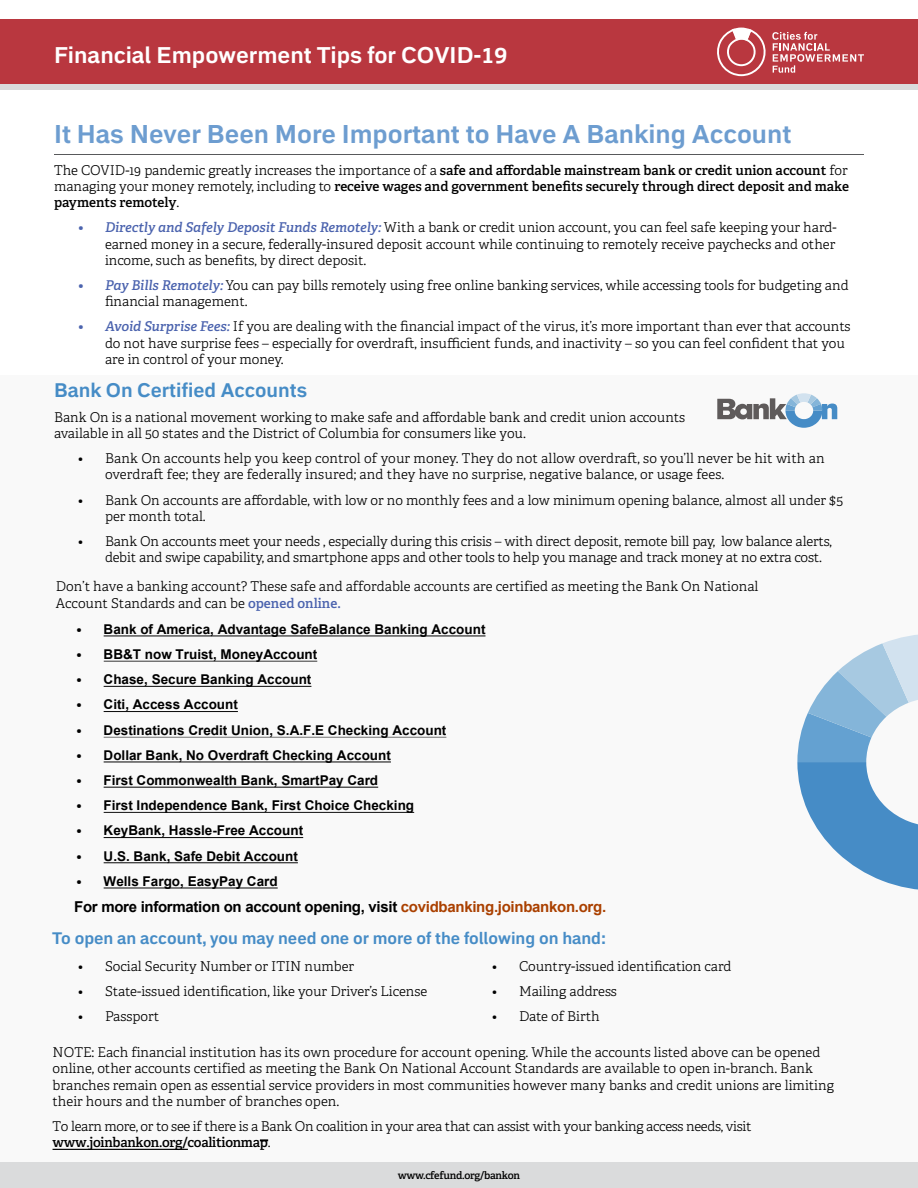
<style>
.page{position:relative;width:918px;height:1188px;background:#fff}
.page>*{position:absolute;margin:0;border:0;box-sizing:border-box;transform-origin:0 0}
.t1{font:700 25.5px "Embarcadero MVB Pro";color:#6d9dd0}
.t2{font:700 22.5px "Embarcadero MVB Pro";color:#fff}
.t3{font:700 19.5px "Embarcadero MVB Pro";color:#468cc6}
.t4{font:700 16.5px "Embarcadero MVB Pro";color:#468cc6}
.t5{font:700 15px "Arial";letter-spacing:-.02em;color:#000}
.t6{font:300 13.5px/16.2px "Adelle";color:#000}
.t7{font:700 13.5px "Arial";color:#000}
.t8{font:600 13.5px/16.2px "Adelle";color:#000;text-align:justify}
.t9{font:300 13.5px/16.2px "Adelle";letter-spacing:-.02em;color:#000}
.t10{font:600 10.5px "Adelle";letter-spacing:-.025em;color:#000}
.s1{font-weight:300}
.s2{font-weight:600;font-style:italic;color:#4b63ae}
.s3{font-weight:600;color:#4b63ae}
.s4{font-family:"Minion Pro";font-weight:700;color:#4b63ae}
.s5{font-family:"Adelle";font-weight:600}
.s6{color:#aa4000}
.s7{font-weight:600}
</style>
<div class="page">
<div style="left:0;top:375px;width:918px;height:813px;background:#f9f9f9"></div>
<div style="left:0;top:1163px;width:918px;height:25px;background:#dadbdc"></div>
<hr style="left:104px;top:888px;width:174px;height:1px;background:#000">
<hr style="left:104px;top:863px;width:194px;height:1px;background:#000">
<hr style="left:104px;top:837px;width:199px;height:1px;background:#000">
<hr style="left:104px;top:812px;width:310px;height:1px;background:#000">
<hr style="left:104px;top:787px;width:274px;height:1px;background:#000">
<hr style="left:104px;top:762px;width:287px;height:1px;background:#000">
<hr style="left:104px;top:737px;width:342px;height:1px;background:#000">
<hr style="left:104px;top:711px;width:134px;height:1px;background:#000">
<hr style="left:104px;top:686px;width:207px;height:1px;background:#000">
<hr style="left:104px;top:661px;width:213px;height:1px;background:#000">
<hr style="left:104px;top:636px;width:382px;height:1px;background:#000">
<hr style="left:53px;top:1149px;width:135px;height:1px;background:#000">
<div style="left:0;top:20px;width:918px;height:64px;background:#b9373f"></div>
<svg style="left:717px;top:28px;width:49px;height:48px"></svg>
<svg style="left:772px;top:32px;width:92px;height:41px"></svg>
<div style="left:0;top:84px;width:918px;height:5px;background:#dadbdc"></div>
<hr style="left:54px;top:154px;width:810px;height:1px;background:#58595b">
<svg style="left:717px;top:393px;width:120px;height:35px"></svg>
<svg style="left:797px;top:634px;width:121px;height:256px"></svg>
<h2 class="t2" style="left:54px;top:39px;width:455px">Financial Empowerment Tips for COVID-19</h2>
<h1 class="t1" style="left:54px;top:116px;width:739px">It Has Never Been More Important to Have A Banking Account</h1>
<p class="t8" style="left:54px;top:162px;width:797px"><span class="s1">The COVID-19 pandemic greatly increases the importance of a</span> safe and affordable mainstream bank or credit union account <span class="s1">for managing your money remotely, including to</span> receive wages and government benefits securely through direct deposit and make payments remotely<span class="s1">.</span></p>
<p class="t6" style="left:105px;top:220px;width:733px;text-align:justify;text-indent:-27px"><span class="s2">• Directly and Safely Deposit Funds Remotely:</span> With a bank or credit union account, you can feel safe keeping your hard&shy;earned money in a secure, federally-insured deposit account while continuing to remotely receive paychecks and other income, such as benefits, by direct deposit.</p>
<p class="t6" style="left:105px;top:277px;width:745px;text-indent:-27px"><span class="s2">• Pay Bills Remotely:</span> You can pay bills remotely using free online banking services, while accessing tools for budgeting and financial management.</p>
<p class="t6" style="left:105px;top:319px;width:747px;text-indent:-27px"><span class="s2">• Avoid Surprise Fees:</span> If you are dealing with the financial impact of the virus, it’s more important than ever that accounts do not have surprise fees – especially for overdraft, insufficient funds, and inactivity – so you can feel confident that you are in control of your money.</p>
<h3 class="t3" style="left:54px;top:376px;width:255px">Bank On Certified Accounts</h3>
<p class="t6" style="left:54px;top:409px;width:633px">Bank On is a national movement working to make safe and affordable bank and credit union accounts available in all 50 states and the District of Columbia for consumers like you.</p>
<p class="t6" style="left:105px;top:451px;width:721px;text-indent:-27px">• Bank On accounts help you keep control of your money. They do not allow overdraft, so you’ll never be hit with an overdraft fee; they are federally insured; and they have no surprise, negative balance, or usage fees.</p>
<p class="t6" style="left:105px;top:492px;width:740px;text-indent:-27px">• Bank On accounts are affordable, with low or no monthly fees and a low minimum opening balance, almost all under $5 per month total.</p>
<p class="t6" style="left:105px;top:533px;width:728px;text-indent:-27px">• Bank On accounts meet your needs , especially during this crisis – with direct deposit, remote bill pay, low balance alerts, debit and swipe capability, and smartphone apps and other tools to help you manage and track money at no extra cost.</p>
<p class="t6" style="left:56px;top:579px;width:704px">Don’t have a banking account? These safe and affordable accounts are certified as meeting the Bank On National<br>Account Standards and can be <span class="s3">opened online</span><span class="s4">.</span></p>
<p class="t7" style="left:77px;top:619px;width:410px"><span class="s5">•</span> Bank of America, Advantage SafeBalance Banking Account</p>
<p class="t7" style="left:77px;top:645px;width:242px"><span class="s5">•</span> BB&amp;T now Truist, MoneyAccount</p>
<p class="t7" style="left:77px;top:670px;width:236px"><span class="s5">•</span> Chase, Secure Banking Account</p>
<p class="t7" style="left:77px;top:695px;width:163px"><span class="s5">•</span> Citi, Access Account</p>
<p class="t7" style="left:77px;top:720px;width:371px"><span class="s5">•</span> Destinations Credit Union, S.A.F.E Checking Account</p>
<p class="t7" style="left:77px;top:745px;width:316px"><span class="s5">•</span> Dollar Bank, No Overdraft Checking Account</p>
<p class="t7" style="left:77px;top:771px;width:303px"><span class="s5">•</span> First Commonwealth Bank, SmartPay Card</p>
<p class="t7" style="left:77px;top:796px;width:339px"><span class="s5">•</span> First Independence Bank, First Choice Checking</p>
<p class="t7" style="left:77px;top:821px;width:228px"><span class="s5">•</span> KeyBank, Hassle-Free Account</p>
<p class="t7" style="left:77px;top:846px;width:223px"><span class="s5">•</span> U.S. Bank, Safe Debit Account</p>
<p class="t7" style="left:77px;top:871px;width:203px"><span class="s5">•</span> Wells Fargo, EasyPay Card</p>
<p class="t5" style="left:74px;top:897px;width:534px">For more information on account opening, visit <span class="s6">covidbanking.joinbankon.org.</span></p>
<p class="t4" style="left:52px;top:927px;width:555px">To open an account, you may need one or more of the following on hand:</p>
<p class="t6" style="left:78px;top:958px;width:278px">• Social Security Number or ITIN number</p>
<p class="t6" style="left:78px;top:984px;width:351px">• State-issued identification, like your Driver’s License</p>
<p class="t6" style="left:78px;top:1009px;width:83px">• Passport</p>
<p class="t6" style="left:492px;top:958px;width:241px">• Country-issued identification card</p>
<p class="t6" style="left:492px;top:984px;width:127px">• Mailing address</p>
<p class="t6" style="left:492px;top:1009px;width:109px">• Date of Birth</p>
<p class="t6" style="left:53px;top:1045px;width:783px">NOTE: Each financial institution has its own procedure for account opening. While the accounts listed above can be opened online, other accounts certified as meeting the Bank On National Account Standards are available to open in-branch. Bank branches remain open as essential service providers in most communities however many banks and credit unions are limiting their hours and the number of branches open.</p>
<p class="t9" style="left:53px;top:1118px;width:700px">To learn more, or to see if there is a Bank On coalition in your area that can assist with your banking access needs, visit <span class="s7">www.joinbankon.org/coalitionmap</span>.</p>
<p class="t10" style="left:398px;top:1169px;width:124px">www.cfefund.org/bankon</p>
</div>
